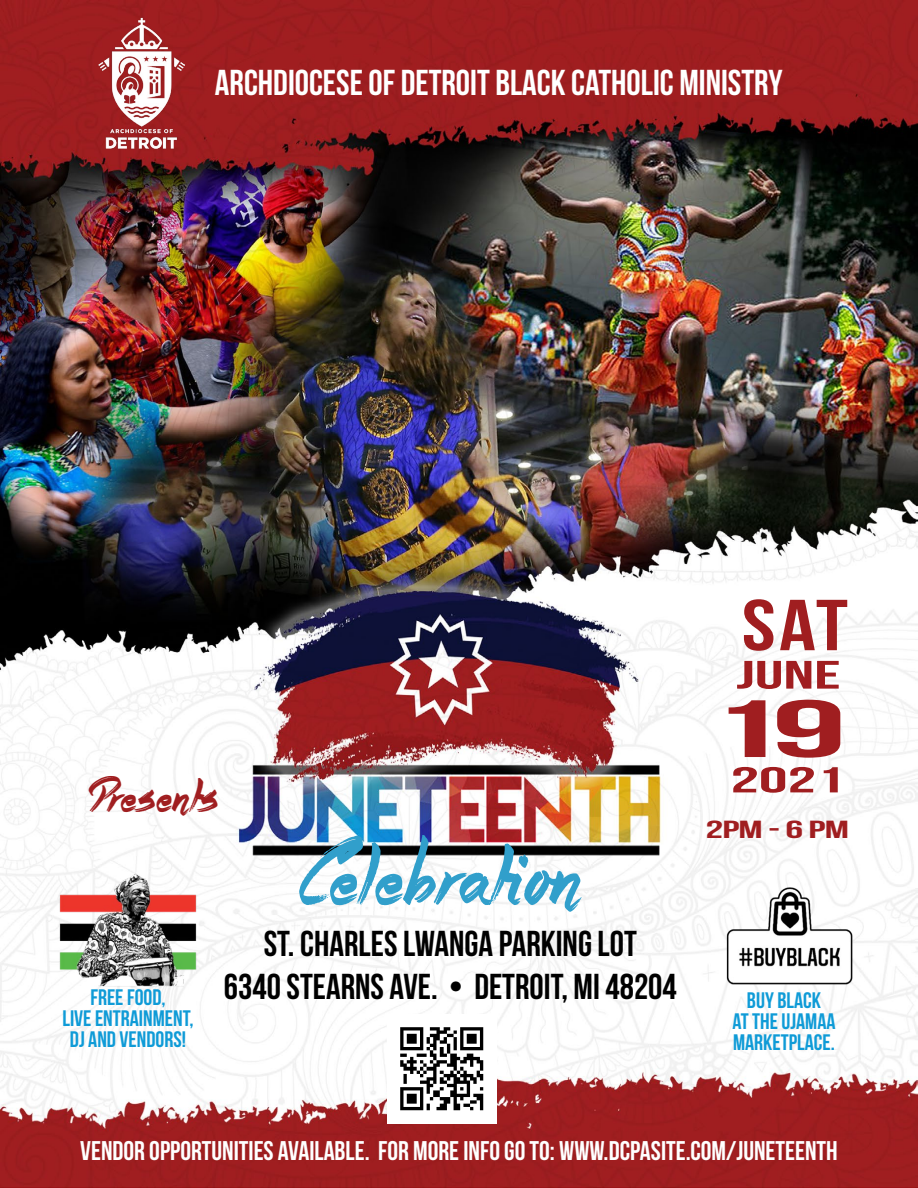
<style>
.page{position:relative;width:918px;height:1188px;background:#fff}
.page>*{position:absolute;margin:0;border:0;box-sizing:border-box;transform-origin:0 0}
.t1{font:82.8px "Story";color:#319fcb}
.t2{font:81px "Bebas Neue";color:#a01e20;scale:2.33 1}
.t3{font:72px "Bebas Neue";color:#a01e20;scale:1.25 1}
.t4{font:45.9px "Story";color:#a01e20}
.t5{font:39.6px "Bebas Neue";color:#a01e20;scale:1.82 1}
.t6{font:36px/43.2px "Bebas Neue";color:#000;text-align:center}
.t7{font:36px "Bebas Neue";color:#fff}
.t8{font:36px "Bebas Neue";color:#a01e20;scale:2 1}
.t9{font:27px "Bebas Neue";color:#fff}
.t10{font:24.75px "Bebas Neue";color:#a01e20;scale:1.82 1}
.t11{font:22.35px/20.9px "Bebas Neue";color:#0f9bd7;text-align:center}
</style>
<div class="page">
<img style="left:0;top:0;width:918px;height:1188px">
<img style="left:88px;top:16px;width:105px;height:136px">
<img style="left:41px;top:867px;width:174px;height:130px">
<img style="left:719px;top:880px;width:141px;height:124px">
<img style="left:387px;top:1014px;width:109px;height:109px">
<h3 class="t7" style="left:215px;top:63px;width:569px">ARCHDIOCESE OF DETROIT BLACK CATHOLIC MINISTRY</h3>
<h3 class="t4" style="left:89px;top:773px;width:132px">Presents</h3>
<h1 class="t1" style="left:299px;top:835px;width:286px">Celebration</h1>
<h3 class="t3" style="left:742px;top:586px;width:86px">SAT</h3>
<h3 class="t5" style="left:736px;top:653px;width:59px">JUNE</h3>
<h2 class="t2" style="left:708px;top:685px;width:61px">19</h2>
<h3 class="t8" style="left:730px;top:760px;width:59px">2021</h3>
<p class="t10" style="left:706px;top:816px;width:80px">2PM - 6 PM</p>
<h3 class="t6" style="left:224px;top:921px;width:454px">ST. CHARLES LWANGA PARKING LOT<br>6340 STEARNS AVE. • DETROIT, MI 48204</h3>
<p class="t11" style="left:62px;top:986px;width:133px">FREE FOOD,<br>LIVE ENTRAINMENT,<br>DJ AND VENDORS!</p>
<p class="t11" style="left:732px;top:990px;width:105px">BUY BLACK<br>AT THE UJAMAA<br>MARKETPLACE.</p>
<p class="t9" style="left:80px;top:1135px;width:759px">VENDOR OPPORTUNITIES AVAILABLE. FOR MORE INFO GO TO: WWW.DCPASITE.COM/JUNETEENTH</p>
</div>
